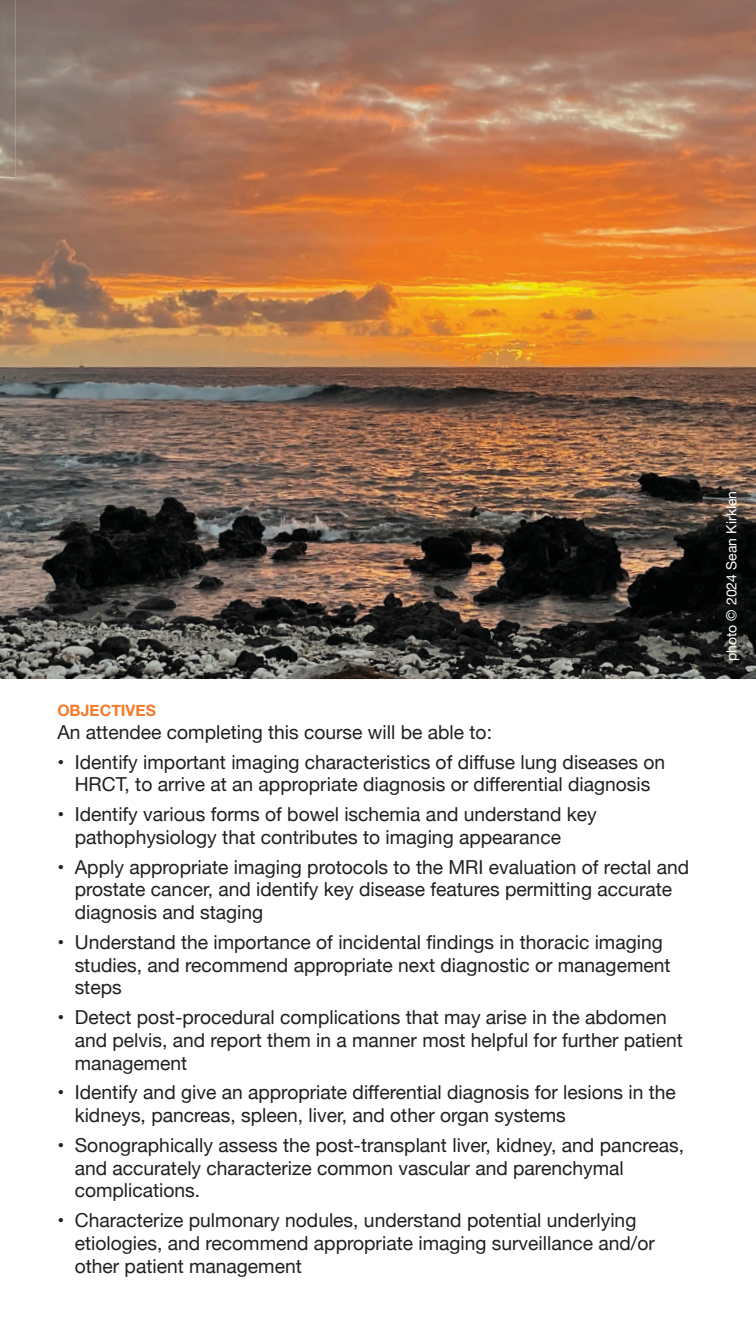
<style>
.page{position:relative;width:756px;height:1323px;background:#fff}
.page>*{position:absolute;margin:0;border:0;box-sizing:border-box;transform-origin:0 0}
.t1{font:19.25px/22.8px "Helvetica Neue";color:#231f20}
.t2{font:700 15.75px "Helvetica Neue";color:#f47b2a}
.t3{font:14px "Helvetica Neue";color:#fff}
</style>
<div class="page">
<img style="left:0;top:0;width:577px;height:502px">
<img style="left:577px;top:0;width:179px;height:679px">
<img style="left:0;top:502px;width:584px;height:177px">
<img style="left:0;top:0;width:16px;height:177px">
<img style="left:0;top:0;width:1px;height:151px">
<p class="t2" style="left:57px;top:698px;width:100px">OBJECTIVES</p>
<p class="t1" style="left:57px;top:722px;width:436px">An attendee completing this course will be able to:</p>
<p class="t1" style="left:57px;top:752px;width:609px;text-align:center">• Identify important imaging characteristics of diffuse lung diseases on<br>HRCT, to arrive at an appropriate diagnosis or differential diagnosis</p>
<p class="t1" style="left:75px;top:804px;width:524px;text-indent:-17px">• Identify various forms of bowel ischemia and understand key pathophysiology that contributes to imaging appearance</p>
<p class="t1" style="left:75px;top:857px;width:616px;text-indent:-17px">• Apply appropriate imaging protocols to the MRI evaluation of rectal and prostate cancer, and identify key disease features permitting accurate diagnosis and staging</p>
<p class="t1" style="left:75px;top:932px;width:597px;text-indent:-17px">• Understand the importance of incidental findings in thoracic imaging studies, and recommend appropriate next diagnostic or management steps</p>
<p class="t1" style="left:75px;top:1007px;width:610px;text-indent:-17px">• Detect post-procedural complications that may arise in the abdomen and pelvis, and report them in a manner most helpful for further patient management</p>
<p class="t1" style="left:75px;top:1082px;width:603px;text-indent:-17px">• Identify and give an appropriate differential diagnosis for lesions in the kidneys, pancreas, spleen, liver, and other organ systems</p>
<p class="t1" style="left:75px;top:1135px;width:611px;text-indent:-17px">• Sonographically assess the post-transplant liver, kidney, and pancreas, and accurately characterize common vascular and parenchymal complications.</p>
<p class="t1" style="left:75px;top:1210px;width:582px;text-indent:-17px">• Characterize pulmonary nodules, understand potential underlying etiologies, and recommend appropriate imaging surveillance and/or other patient management</p>
<p class="t3" style="left:721px;top:661px;width:172px;rotate:-90deg">photo © 2024 Sean Kirklen</p>
</div>
